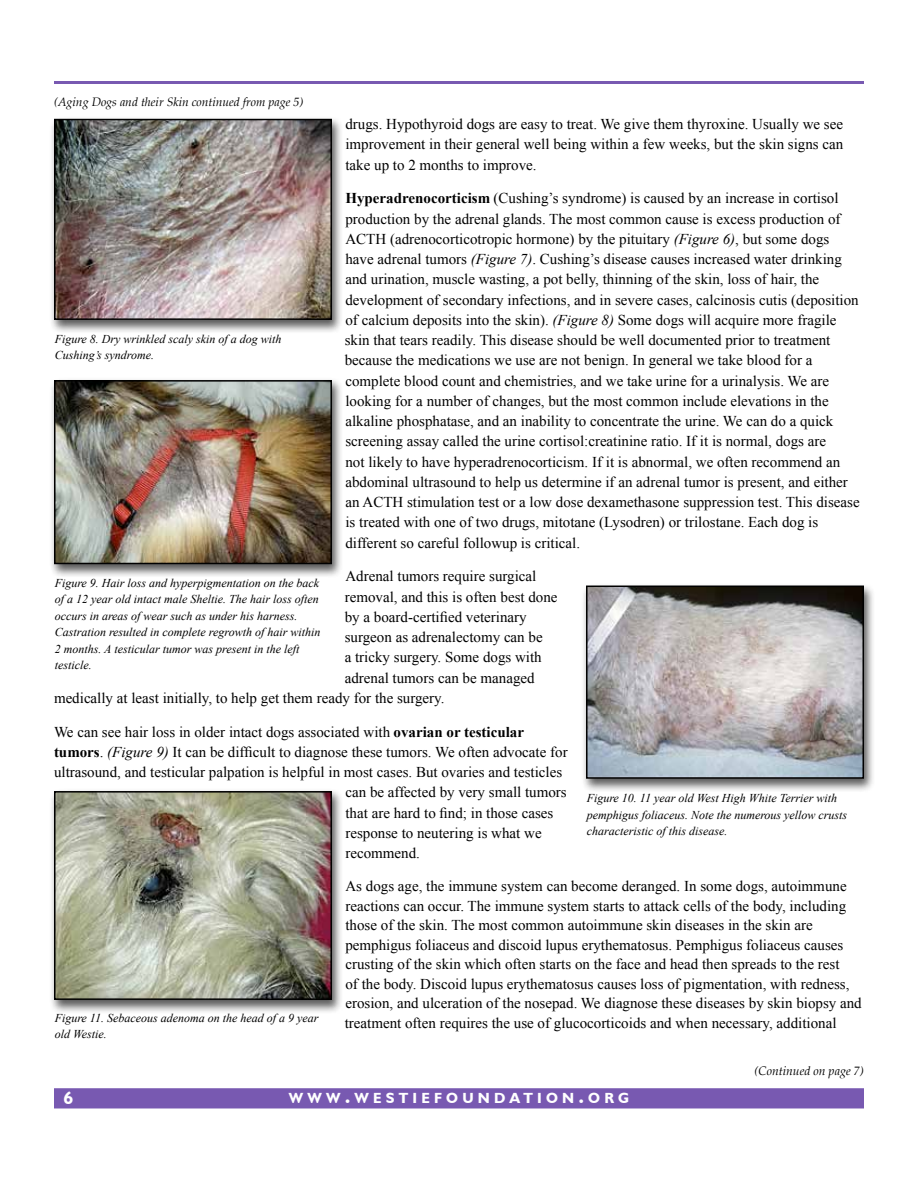
<style>
.page{position:relative;width:918px;height:1188px;background:#fff}
.page>*{position:absolute;margin:0;border:0;box-sizing:border-box;transform-origin:0 0}
.t1{font:700 18px "Humanist 521 BT";color:#fff}
.t2{font:15px/20.2px "Times New Roman";color:#000}
.t3{font:700 14.7px "Humanist 521 BT";letter-spacing:.285em;color:#fff}
.t4{font:italic 12.15px "Palatino";color:#000}
.t5{font:italic 12px/16.5px "Times New Roman";color:#000}
.t6{font:italic 12px "Palatino";color:#000}
.s1{font-weight:700}
.s2{font-style:italic}
.s3{font-size:21px}
</style>
<div class="page">
<div style="left:54px;top:1088px;width:810px;height:20px;background:#7859b1;border:2px solid #7859b1"></div>
<hr style="left:54px;top:81px;width:810px;height:3px;background:#7859b1">
<div style="left:581px;top:583px;width:294px;height:210px;background:#000;opacity:.65"></div>
<img style="left:589px;top:589px;width:272px;height:187px">
<div style="left:586px;top:586px;width:278px;height:193px;border:2px solid #000"></div>
<div style="left:49px;top:116px;width:294px;height:218px;background:#000;opacity:.65"></div>
<img style="left:57px;top:122px;width:272px;height:195px">
<div style="left:54px;top:119px;width:278px;height:201px;border:2px solid #000"></div>
<div style="left:49px;top:378px;width:294px;height:200px;background:#000;opacity:.65"></div>
<img style="left:57px;top:383px;width:272px;height:178px">
<div style="left:54px;top:380px;width:278px;height:184px;border:2px solid #000"></div>
<div style="left:49px;top:789px;width:294px;height:225px;background:#000;opacity:.65"></div>
<img style="left:57px;top:794px;width:272px;height:203px">
<div style="left:54px;top:791px;width:278px;height:209px;border:2px solid #000"></div>
<p class="t6" style="left:54px;top:92px;width:251px">(Aging Dogs and their Skin continued from page 5)</p>
<p class="t2" style="left:345px;top:114px;width:499px;text-align:justify">drugs. Hypothyroid dogs are easy to treat. We give them thyroxine. Usually we see improvement in their general well being within a few weeks, but the skin signs can take up to 2 months to improve.</p>
<p class="t2" style="left:345px;top:188px;width:516px"><span class="s1">Hyperadrenocorticism</span> (Cushing’s syndrome) is caused by an increase in cortisol production by the adrenal glands. The most common cause is excess production of ACTH (adrenocorticotropic hormone) by the pituitary <span class="s2">(Figure 6)</span>, but some dogs have adrenal tumors <span class="s2">(Figure 7)</span>. Cushing’s disease causes increased water drinking and urination, muscle wasting, a pot belly, thinning of the skin, loss of hair, the development of secondary infections, and in severe cases, calcinosis cutis (deposition of calcium deposits into the skin). <span class="s2">(Figure 8)</span> Some dogs will acquire more fragile skin that tears readily. This disease should be well documented prior to treatment because the medications we use are not benign. In general we take blood for a complete blood count and chemistries, and we take urine for a urinalysis. We are looking for a number of changes, but the most common include elevations in the alkaline phosphatase, and an inability to concentrate the urine. We can do a quick screening assay called the urine cortisol:creatinine ratio. If it is normal, dogs are<br>not likely to have hyperadrenocorticism. If it is abnormal, we often recommend an abdominal ultrasound to help us determine if an adrenal tumor is present, and either an ACTH stimulation test or a low dose dexamethasone suppression test. This disease is treated with one of two drugs, mitotane (Lysodren) or trilostane. Each dog is different so careful followup is critical.</p>
<p class="t2" style="left:345px;top:566px;width:192px">Adrenal tumors require surgical</p>
<p class="t2" style="left:345px;top:586px;width:214px">removal, and this is often best done</p>
<p class="t2" style="left:345px;top:607px;width:184px">by a board-certified veterinary</p>
<p class="t2" style="left:345px;top:627px;width:200px">surgeon as adrenalectomy can be</p>
<p class="t2" style="left:345px;top:647px;width:199px">a tricky surgery. Some dogs with</p>
<p class="t2" style="left:345px;top:667px;width:191px">adrenal tumors can be managed</p>
<p class="t2" style="left:54px;top:688px;width:392px">medically at least initially, to help get them ready for the surgery.</p>
<p class="t2" style="left:54px;top:721px;width:472px">We can see hair loss in older intact dogs associated with <span class="s1">ovarian or testicular</span></p>
<p class="t2" style="left:54px;top:742px;width:515px"><span class="s1">tumors</span>. <span class="s2">(Figure 9)</span> It can be difficult to diagnose these tumors. We often advocate for</p>
<p class="t2" style="left:54px;top:762px;width:510px">ultrasound, and testicular palpation is helpful in most cases. But ovaries and testicles</p>
<p class="t2" style="left:345px;top:782px;width:223px">can be affected by very small tumors</p>
<p class="t2" style="left:345px;top:802px;width:209px">that are hard to find; in those cases</p>
<p class="t2" style="left:345px;top:823px;width:198px">response to neutering is what we</p>
<p class="t2" style="left:345px;top:843px;width:76px">recommend.</p>
<p class="t2" style="left:345px;top:876px;width:519px;line-height:19.5px">As dogs age, the immune system can become deranged. In some dogs, autoimmune reactions can occur. The immune system starts to attack cells of the body, including those of the skin. The most common autoimmune skin diseases in the skin are pemphigus foliaceus and discoid lupus erythematosus. Pemphigus foliaceus causes crusting of the skin which often starts on the face and head then spreads to the rest<br>of the body. Discoid lupus erythematosus causes loss of pigmentation, with redness, erosion, and ulceration of the nosepad. We diagnose these diseases by skin biopsy and treatment often requires the use of glucocorticoids and when necessary, additional</p>
<p class="t5" style="left:55px;top:330px;width:228px">Figure 8. Dry wrinkled scaly skin of a dog with<br>Cushing’s syndrome.</p>
<p class="t5" style="left:55px;top:574px;width:267px">Figure 9. Hair loss and hyperpigmentation on the back of a 12 year old intact male Sheltie. The hair loss often occurs in areas of wear such as under his harness.<br>Castration resulted in complete regrowth of hair within 2 months. A testicular tumor was present in the left testicle.</p>
<p class="t5" style="left:587px;top:790px;width:262px">Figure 10. 11 year old West High White Terrier with pemphigus foliaceus. Note the numerous yellow crusts characteristic of this disease.</p>
<p class="t5" style="left:55px;top:1009px;width:265px">Figure 11. Sebaceous adenoma on the head of a 9 year old Westie.</p>
<p class="t1" style="left:64px;top:1087px;width:11px">6</p>
<p class="t3" style="left:289px;top:1088px;width:342px">WWW<span class="s3">.</span>WESTIEFOUNDATION<span class="s3">.</span>ORG</p>
<p class="t4" style="left:755px;top:1061px;width:111px">(Continued on page 7)</p>
</div>
